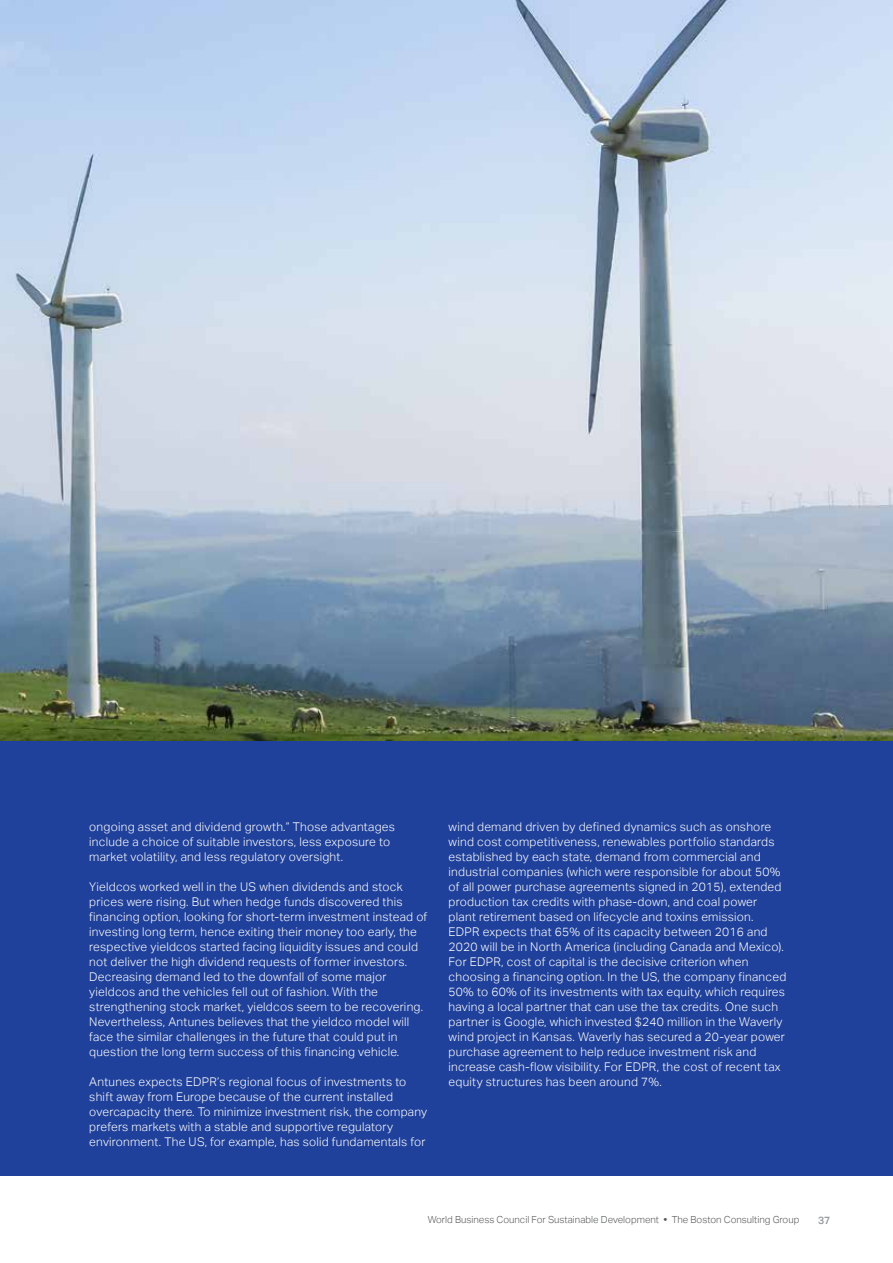
<style>
.page{position:relative;width:893px;height:1263px;background:#fff}
.page>*{position:absolute;margin:0;border:0;box-sizing:border-box;transform-origin:0 0}
.t1{font:300 12px/15px "Aktiv Grotesk";letter-spacing:.02em;color:#fff}
.t2{font:500 10.5px "Aktiv Grotesk";color:#95979a}
.t3{font:300 9.75px "Aktiv Grotesk";color:#58595b}
.s1{font-weight:700}
</style>
<div class="page">
<div style="left:0;top:741px;width:893px;height:435px;background:#20419b"></div>
<img style="left:0;top:0;width:893px;height:741px">
<p class="t1" style="left:89px;top:819px;width:307px">ongoing asset and dividend growth.” Those advantages include a choice of suitable investors, less exposure to market volatility, and less regulatory oversight.</p>
<p class="t1" style="left:89px;top:879px;width:340px">Yieldcos worked well in the US when dividends and stock prices were rising. But when hedge funds discovered this financing option, looking for short-term investment instead of investing long term, hence exiting their money too early, the respective yieldcos started facing liquidity issues and could not deliver the high dividend requests of former investors.<br>Decreasing demand led to the downfall of some major yieldcos and the vehicles fell out of fashion. With the strengthening stock market, yieldcos seem to be recovering.<br>Nevertheless, Antunes believes that the yieldco model will face the similar challenges in the future that could put in question the long term success of this financing vehicle.</p>
<p class="t1" style="left:89px;top:1074px;width:339px">Antunes expects EDPR’s regional focus of investments to shift away from Europe because of the current installed overcapacity there. To minimize investment risk, the company prefers markets with a stable and supportive regulatory environment. The US, for example, has solid fundamentals for</p>
<p class="t1" style="left:449px;top:819px;width:339px">wind demand driven by defined dynamics such as onshore wind cost competitiveness, renewables portfolio standards established by each state, demand from commercial and industrial companies (which were responsible for about 50% of all power purchase agreements signed in 2015), extended production tax credits with phase-down, and coal power plant retirement based on lifecycle and toxins emission.<br>EDPR expects that 65% of its capacity between 2016 and 2020 will be in North America (including Canada and Mexico).<br>For EDPR, cost of capital is the decisive criterion when choosing a financing option. In the US, the company financed 50% to 60% of its investments with tax equity, which requires having a local partner that can use the tax credits. One such partner is Google, which invested $240 million in the Waverly wind project in Kansas. Waverly has secured a 20-year power purchase agreement to help reduce investment risk and increase cash-flow visibility. For EDPR, the cost of recent tax equity structures has been around 7%.</p>
<p class="t3" style="left:428px;top:1214px;width:373px">World Business Council For Sustainable Development <span class="s1">•</span> The Boston Consulting Group</p>
<p class="t2" style="left:818px;top:1214px;width:14px">37</p>
</div>
